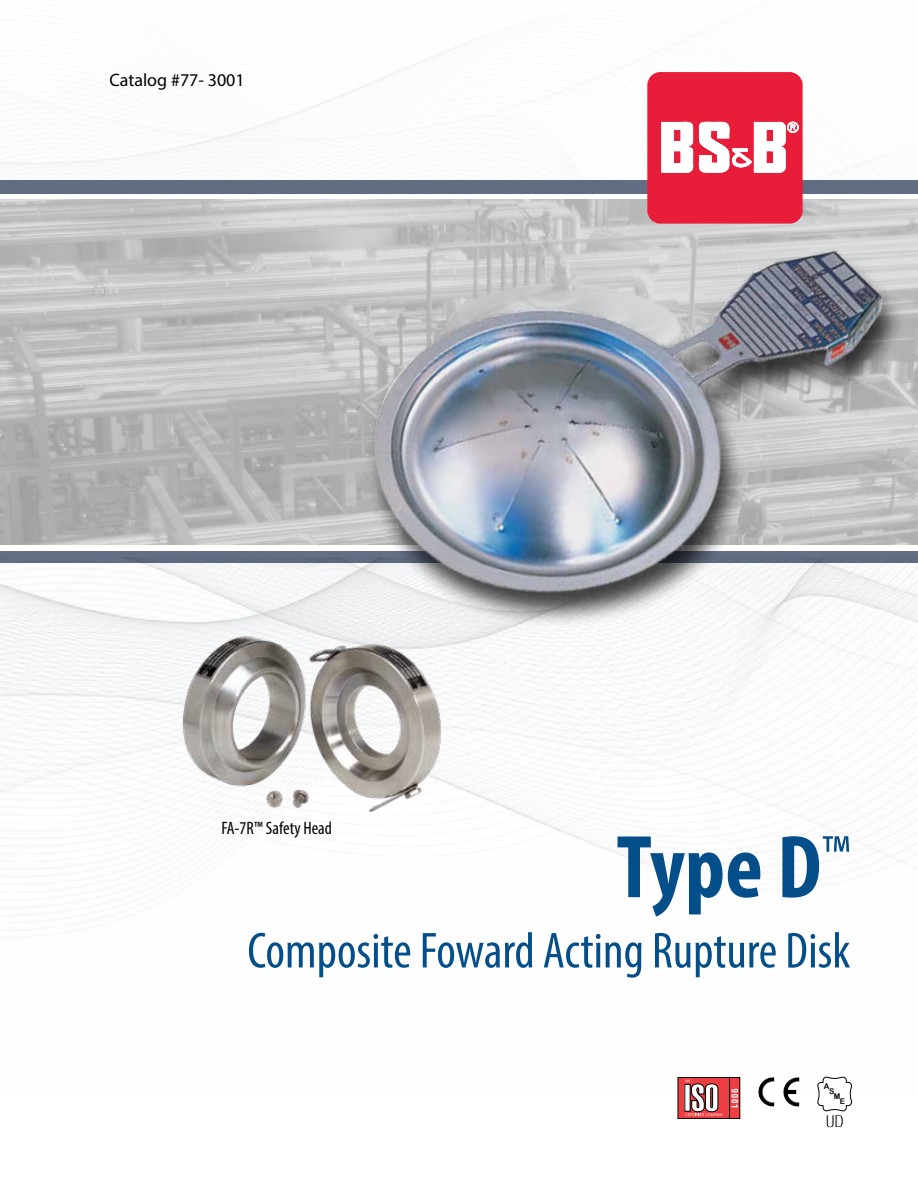
<style>
.page{position:relative;width:918px;height:1188px;background:#fff}
.page>*{position:absolute;margin:0;border:0;box-sizing:border-box;transform-origin:0 0}
.t1{font:700 condensed 90px "Myriad Pro";color:#044f8a}
.t2{font:condensed 51px "Myriad Pro";color:#044f8a}
.t3{font:condensed 18px "Myriad Pro";color:#000}
.t4{font:18px "Myriad Pro";color:#000}
.t5{font:7.95px "Arial Rounded MT Bold";color:#000}
</style>
<div class="page">
<img style="left:0;top:200px;width:293px;height:344px">
<img style="left:0;top:47px;width:457px;height:147px">
<svg style="left:678px;top:1077px;width:62px;height:42px"></svg>
<img style="left:758px;top:1077px;width:41px;height:30px">
<svg style="left:817px;top:1077px;width:35px;height:51px"></svg>
<div style="left:0;top:180px;width:918px;height:13px;background:#636f84"></div>
<div style="left:0;top:551px;width:918px;height:12px;background:#636f84"></div>
<img style="left:293px;top:65px;width:625px;height:674px">
<img style="left:170px;top:618px;width:286px;height:206px">
<p class="t4" style="left:110px;top:68px;width:137px">Catalog #77- 3001</p>
<p class="t3" style="left:221px;top:817px;width:112px">FA-7R™ Safety Head</p>
<h1 class="t1" style="left:616px;top:811px;width:235px">Type D<sup>™</sup></h1>
<p class="t2" style="left:247px;top:920px;width:605px">Composite Foward Acting Rupture Disk</p>
<p class="t5" style="left:824px;top:1081px;width:7px">A</p>
<p class="t5" style="left:829px;top:1086px;width:7px">S</p>
<p class="t5" style="left:834px;top:1091px;width:8px">M</p>
<p class="t5" style="left:840px;top:1096px;width:7px">E</p>
</div>
